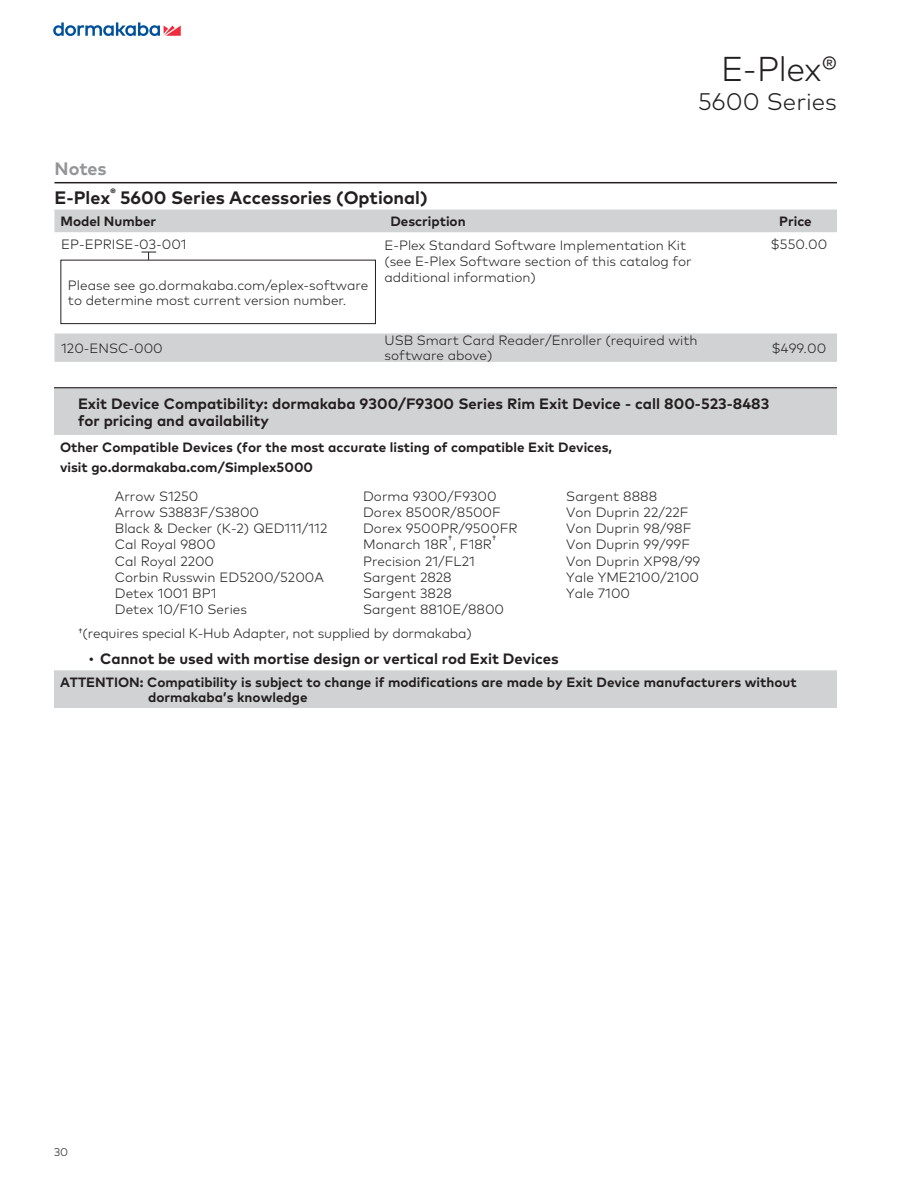
<style>
.page{position:relative;width:918px;height:1188px;background:#fff}
.page>*{position:absolute;margin:0;border:0;box-sizing:border-box;transform-origin:0 0}
.Lock_Name_Headers{font:300 34.5px "Mark Pro";color:#231f20}
.Lock_name_subs{font:300 24px "Mark Pro";color:#231f20}
.Example_headline{font:700 18px "Mark Pro";color:#231f20}
.Items_Supplied{font:700 18px "Mark Pro";letter-spacing:-.005em;color:#939598}
.t1{font:700 15px/16.5px "Mark Pro";color:#231f20}
.Table_Copy{font:300 13.5px/16.2px "Mark Pro";color:#231f20}
.Table_Headline{font:700 13.5px "Mark Pro";color:#231f20}
.Notes{font:300 13.5px "Mark Pro";color:#231f20}
.Table_Copy_Centered{font:300 13.5px "Mark Pro";color:#231f20}
.Table_Headline_Cente{font:700 13.5px "Mark Pro";color:#231f20}
.t2{font:300 11.25px "Mark Pro";color:#231f20}
.s1{font-weight:300;font-size:18px}
</style>
<div class="page">
<svg style="left:53px;top:22px;width:128px;height:14px"></svg>
<hr style="left:54px;top:182px;width:783px;height:1px;background:#231f20">
<svg style="left:54px;top:210px;width:783px;height:152px"></svg>
<div style="left:60px;top:260px;width:316px;height:64px;border:1px solid #231f20"></div>
<svg style="left:142px;top:252px;width:14px;height:8px"></svg>
<svg style="left:54px;top:388px;width:783px;height:320px"></svg>
<hr style="left:54px;top:387px;width:783px;height:1px;background:#231f20">
<p class="Lock_Name_Headers" style="left:721px;top:43px;width:117px">E-Plex®</p>
<p class="Lock_name_subs" style="left:698px;top:84px;width:140px">5600 Series</p>
<p class="Items_Supplied" style="left:54px;top:155px;width:54px">Notes</p>
<p class="Example_headline" style="left:54px;top:184px;width:375px">E-Plex<sup>®</sup> 5600 Series Accessories (Optional)</p>
<p class="Table_Headline" style="left:60px;top:211px;width:97px">Model Number</p>
<p class="Table_Headline" style="left:390px;top:211px;width:77px">Description</p>
<p class="Table_Headline_Cente" style="left:779px;top:211px;width:34px">Price</p>
<p class="Table_Copy" style="left:61px;top:235px;width:127px">EP-EPRISE-03-001</p>
<p class="Table_Copy" style="left:384px;top:236px;width:303px">E-Plex Standard Software Implementation Kit</p>
<p class="Table_Copy" style="left:384px;top:252px;width:309px">(see E-Plex Software section of this catalog for additional information)</p>
<p class="Table_Copy_Centered" style="left:770px;top:234px;width:58px">$550.00</p>
<p class="Notes" style="left:68px;top:275px;width:302px">Please see go.dormakaba.com/eplex-software</p>
<p class="Notes" style="left:68px;top:290px;width:280px">to determine most current version number.</p>
<p class="Table_Copy" style="left:61px;top:339px;width:103px">120-ENSC-000</p>
<p class="Table_Copy" style="left:384px;top:332px;width:315px;line-height:15px">USB Smart Card Reader/Enroller (required with software above)</p>
<p class="Table_Copy_Centered" style="left:771px;top:338px;width:56px">$499.00</p>
<p class="t1" style="left:78px;top:394px;width:693px">Exit Device Compatibility: dormakaba 9300/F9300 Series Rim Exit Device - call 800-523-8483 for pricing and availability</p>
<p class="Table_Headline" style="left:60px;top:437px;width:554px">Other Compatible Devices (for the most accurate listing of compatible Exit Devices,</p>
<p class="Table_Headline" style="left:60px;top:457px;width:255px">visit go.dormakaba.com/Simplex5000</p>
<p class="Table_Copy" style="left:115px;top:487px;width:214px">Arrow S1250<br>Arrow S3883F/S3800<br>Black &amp; Decker (K-2) QED111/112<br>Cal Royal 9800<br>Cal Royal 2200<br>Corbin Russwin ED5200/5200A<br>Detex 1001 BP1<br>Detex 10/F10 Series</p>
<p class="Table_Copy" style="left:363px;top:487px;width:135px">Dorma 9300/F9300</p>
<p class="Table_Copy" style="left:566px;top:487px;width:92px">Sargent 8888</p>
<p class="Table_Copy" style="left:566px;top:503px;width:136px">Von Duprin 22/22F<br>Von Duprin 98/98F<br>Von Duprin 99/99F<br>Von Duprin XP98/99<br>Yale YME2100/2100<br>Yale 7100</p>
<p class="Table_Copy" style="left:363px;top:503px;width:156px">Dorex 8500R/8500F<br>Dorex 9500PR/9500FR<br>Monarch 18R†, F18R†<br>Precision 21/FL21<br>Sargent 2828<br>Sargent 3828<br>Sargent 8810E/8800</p>
<p class="Table_Copy" style="left:78px;top:624px;width:395px">†(requires special K-Hub Adapter, not supplied by dormakaba)</p>
<p class="t1" style="left:88px;top:650px;width:473px"><span class="s1">•</span> Cannot be used with mortise design or vertical rod Exit Devices</p>
<p class="Table_Headline" style="left:60px;top:672px;width:738px">ATTENTION: Compatibility is subject to change if modifications are made by Exit Device manufacturers without</p>
<p class="Table_Headline" style="left:148px;top:687px;width:161px">dormakaba’s knowledge</p>
<p class="t2" style="left:54px;top:1144px;width:16px">30</p>
</div>
